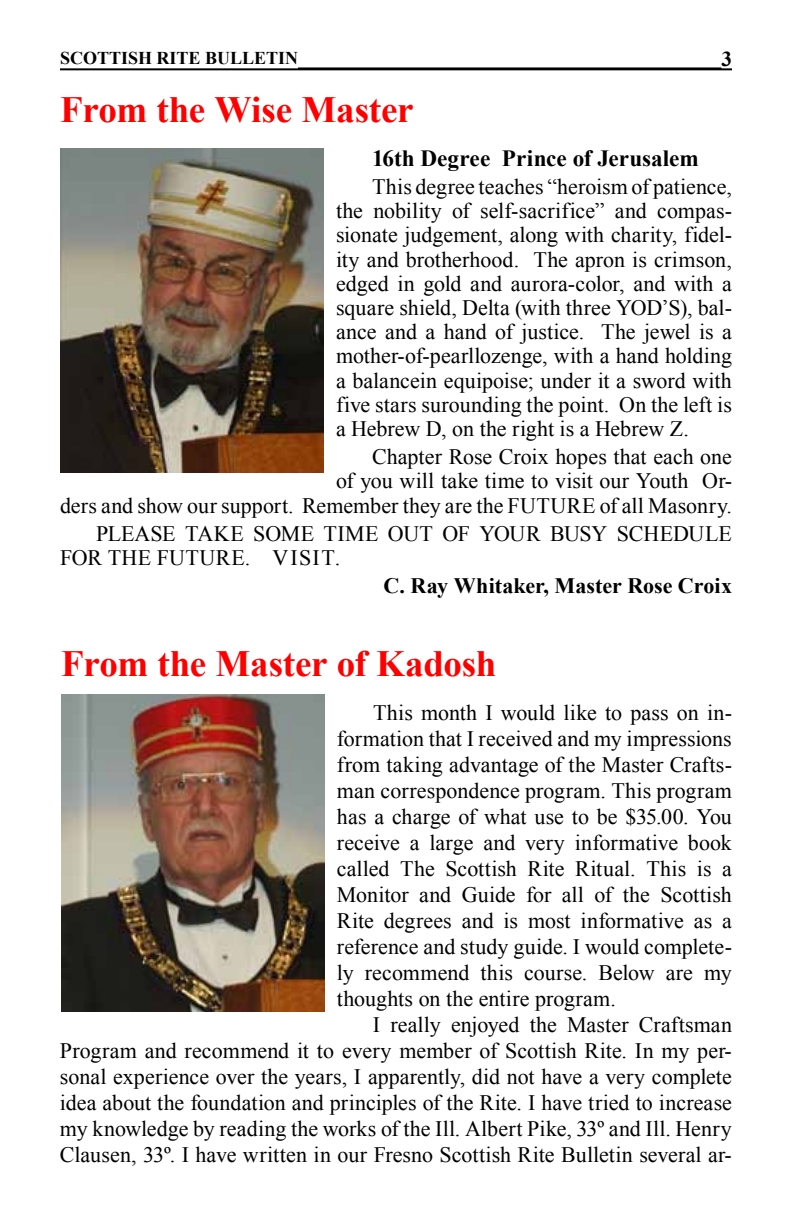
<style>
.page{position:relative;width:792px;height:1224px;background:#fff}
.page>*{position:absolute;margin:0;border:0;box-sizing:border-box;transform-origin:0 0}
.t1{font:700 37px "Times New Roman";letter-spacing:-.005em;color:#f00}
.t2{font:700 23.2px "Times New Roman";color:#000}
.t3{font:22px/26px "Times New Roman";color:#000;text-align:justify}
.t4{font:700 22px "Times New Roman";color:#000}
.t5{font:700 21.2px "Times New Roman";color:#000}
.t6{font:700 18px "Times New Roman";color:#000}
</style>
<div class="page">
<hr style="left:60px;top:68px;width:672px;height:2px;background:#000">
<hr style="left:298px;top:67px;width:423px;height:2px;background:#000">
<img style="left:60px;top:148px;width:264px;height:324px">
<img style="left:61px;top:694px;width:264px;height:318px">
<p class="t6" style="left:60px;top:46px;width:240px">SCOTTISH RITE BULLETIN</p>
<p class="t5" style="left:721px;top:45px;width:12px">3</p>
<h1 class="t1" style="left:60px;top:84px;width:355px">From the Wise Master</h1>
<p class="t2" style="left:372px;top:142px;width:328px">16th Degree Prince of Jerusalem</p>
<p class="t3" style="left:336px;top:174px;width:398px;line-height:24.2px;text-indent:36px">This degree teaches “heroism of patience, the nobility of self-sacrifice” and compas&shy;sionate judgement, along with charity, fidel&shy;ity and brotherhood. The apron is crimson, edged in gold and aurora-color, and with a square shield, Delta (with three YOD’S), bal&shy;ance and a hand of justice. The jewel is a mother-of-pearllozenge, with a hand holding a balancein equipoise; under it a sword with five stars surounding the point. On the left is a Hebrew D, on the right is a Hebrew Z.</p>
<p class="t3" style="left:60px;top:444px;width:673px;line-height:24.2px;text-align:right">Chapter Rose Croix hopes that each one<br>of you will take time to visit our Youth Or-<br>ders and show our support. Remember they are the FUTURE of all Masonry.</p>
<p class="t3" style="left:60px;top:521px;width:673px;line-height:24.2px;text-indent:36px">PLEASE TAKE SOME TIME OUT OF YOUR BUSY SCHEDULE<br>FOR THE FUTURE. VISIT.</p>
<p class="t4" style="left:383px;top:571px;width:350px">C. Ray Whitaker, Master Rose Croix</p>
<h1 class="t1" style="left:61px;top:638px;width:437px">From the Master of Kadosh</h1>
<p class="t3" style="left:337px;top:700px;width:397px;text-indent:36px">This month I would like to pass on in&shy;formation that I received and my impressions from taking advantage of the Master Crafts&shy;man correspondence program. This program has a charge of what use to be $35.00. You receive a large and very informative book called The Scottish Rite Ritual. This is a Monitor and Guide for all of the Scottish Rite degrees and is most informative as a reference and study guide. I would complete&shy;ly recommend this course. Below are my thoughts on the entire program.</p>
<p class="t3" style="left:60px;top:1011px;width:674px;text-indent:313px">I really enjoyed the Master Craftsman Program and recommend it to every member of Scottish Rite. In my per&shy;sonal experience over the years, I apparently, did not have a very complete idea about the foundation and principles of the Rite. I have tried to increase my knowledge by reading the works of the Ill. Albert Pike, 33º and Ill. Henry Clausen, 33º. I have written in our Fresno Scottish Rite Bulletin several ar-</p>
</div>
